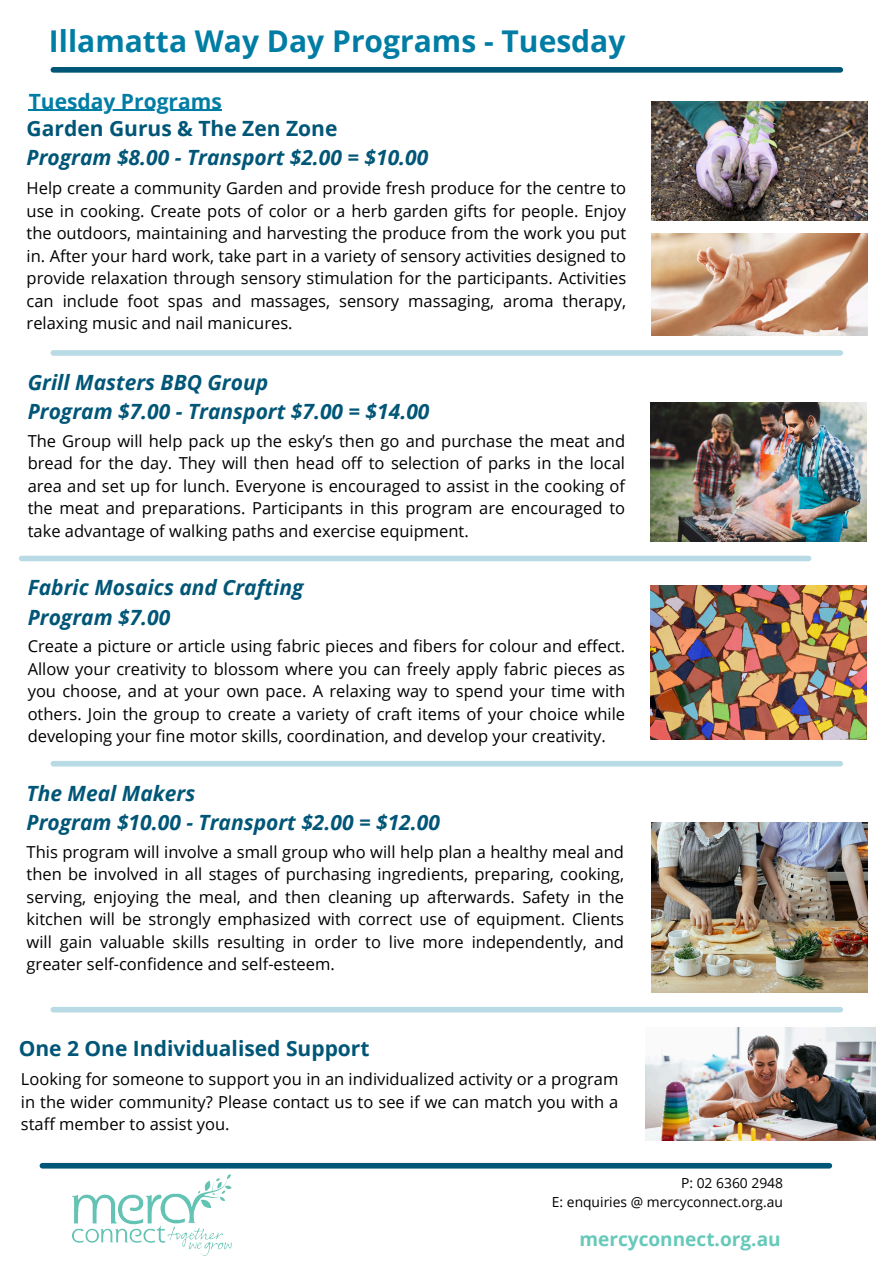
<style>
.page{position:relative;width:894px;height:1264px;background:#fff}
.page>*{position:absolute;margin:0;border:0;box-sizing:border-box;transform-origin:0 0}
.t1{font:700 30px "Open Sans";color:#007da4}
.t2{font:italic 700 21px/29.2px "Open Sans";color:#005677}
.t3{font:700 21px "Open Sans";color:#005677}
.t4{font:700 21px "Open Sans";color:#007da4}
.t5{font:700 19.05px "Open Sans";color:#66c9ba}
.t6{font:16.5px/22.5px "Open Sans";color:#000;text-align:justify}
.t7{font:13.8px "Open Sans";color:#000}
.s1{font-style:normal}
</style>
<div class="page">
<div style="left:53px;top:67px;width:787px;height:6px;background:#005677"></div>
<div style="left:42px;top:1162px;width:787px;height:6px;background:#005677"></div>
<img style="left:72px;top:1174px;width:160px;height:81px">
<div style="left:53px;top:350px;width:787px;height:6px;background:#b9dbe5"></div>
<hr style="left:29px;top:110px;width:193px;height:1px;background:#007da4">
<img style="left:651px;top:102px;width:216px;height:118px">
<img style="left:651px;top:233px;width:216px;height:102px">
<img style="left:650px;top:403px;width:216px;height:138px">
<div style="left:22px;top:555px;width:786px;height:6px;background:#b9dbe5"></div>
<img style="left:650px;top:585px;width:216px;height:154px">
<div style="left:53px;top:761px;width:787px;height:5px;background:#b9dbe5"></div>
<img style="left:651px;top:822px;width:216px;height:170px">
<img style="left:645px;top:1027px;width:229px;height:113px">
<div style="left:53px;top:1006px;width:787px;height:6px;background:#b9dbe5"></div>
<h3 class="t1" style="left:49px;top:20px;width:578px">Illamatta Way Day Programs - Tuesday</h3>
<p class="t4" style="left:29px;top:86px;width:194px">Tuesday Programs</p>
<h2 class="t2" style="left:27px;top:113px;width:403px"><span class="s1">Garden Gurus &amp; The Zen Zone<br></span>Program $8.00 - Transport $2.00 = $10.00</h2>
<p class="t6" style="left:27px;top:176px;width:601px">Help create a community Garden and provide fresh produce for the centre to use in cooking. Create pots of color or a herb garden gifts for people. Enjoy the outdoors, maintaining and harvesting the produce from the work you put in. After your hard work, take part in a variety of sensory activities designed to provide relaxation through sensory stimulation for the participants. Activities can include foot spas and massages, sensory massaging, aroma therapy, relaxing music and nail manicures.</p>
<h3 class="t2" style="left:28px;top:367px;width:403px">Grill Masters BBQ Group<br>Program $7.00 - Transport $7.00 = $14.00</h3>
<p class="t6" style="left:28px;top:429px;width:598px">The Group will help pack up the esky’s then go and purchase the meat and bread for the day. They will then head off to selection of parks in the local area and set up for lunch. Everyone is encouraged to assist in the cooking of the meat and preparations. Participants in this program are encouraged to take advantage of walking paths and exercise equipment.</p>
<h3 class="t2" style="left:28px;top:572px;width:277px">Fabric Mosaics and Crafting<br>Program $7.00</h3>
<p class="t6" style="left:28px;top:634px;width:598px">Create a picture or article using fabric pieces and fibers for colour and effect.<br>Allow your creativity to blossom where you can freely apply fabric pieces as you choose, and at your own pace. A relaxing way to spend your time with others. Join the group to create a variety of craft items of your choice while developing your fine motor skills, coordination, and develop your creativity.</p>
<h3 class="t2" style="left:27px;top:777px;width:415px">The Meal Makers<br>Program $10.00 - Transport $2.00 = $12.00</h3>
<h2 class="t6" style="left:27px;top:840px;width:598px">This program will involve a small group who will help plan a healthy meal and then be involved in all stages of purchasing ingredients, preparing, cooking, serving, enjoying the meal, and then cleaning up afterwards. Safety in the kitchen will be strongly emphasized with correct use of equipment. Clients will gain valuable skills resulting in order to live more independently, and greater self-confidence and self-esteem.</h2>
<h2 class="t3" style="left:19px;top:1034px;width:352px">One 2 One Individualised Support</h2>
<p class="t6" style="left:21px;top:1067px;width:598px">Looking for someone to support you in an individualized activity or a program in the wider community? Please contact us to see if we can match you with a staff member to assist you.</p>
<h2 class="t7" style="left:681px;top:1173px;width:103px">P: 02 6360 2948</h2>
<p class="t7" style="left:551px;top:1192px;width:233px">E: enquiries @ mercyconnect.org.au</p>
<h2 class="t5" style="left:579px;top:1225px;width:203px">mercyconnect.org.au</h2>
</div>
